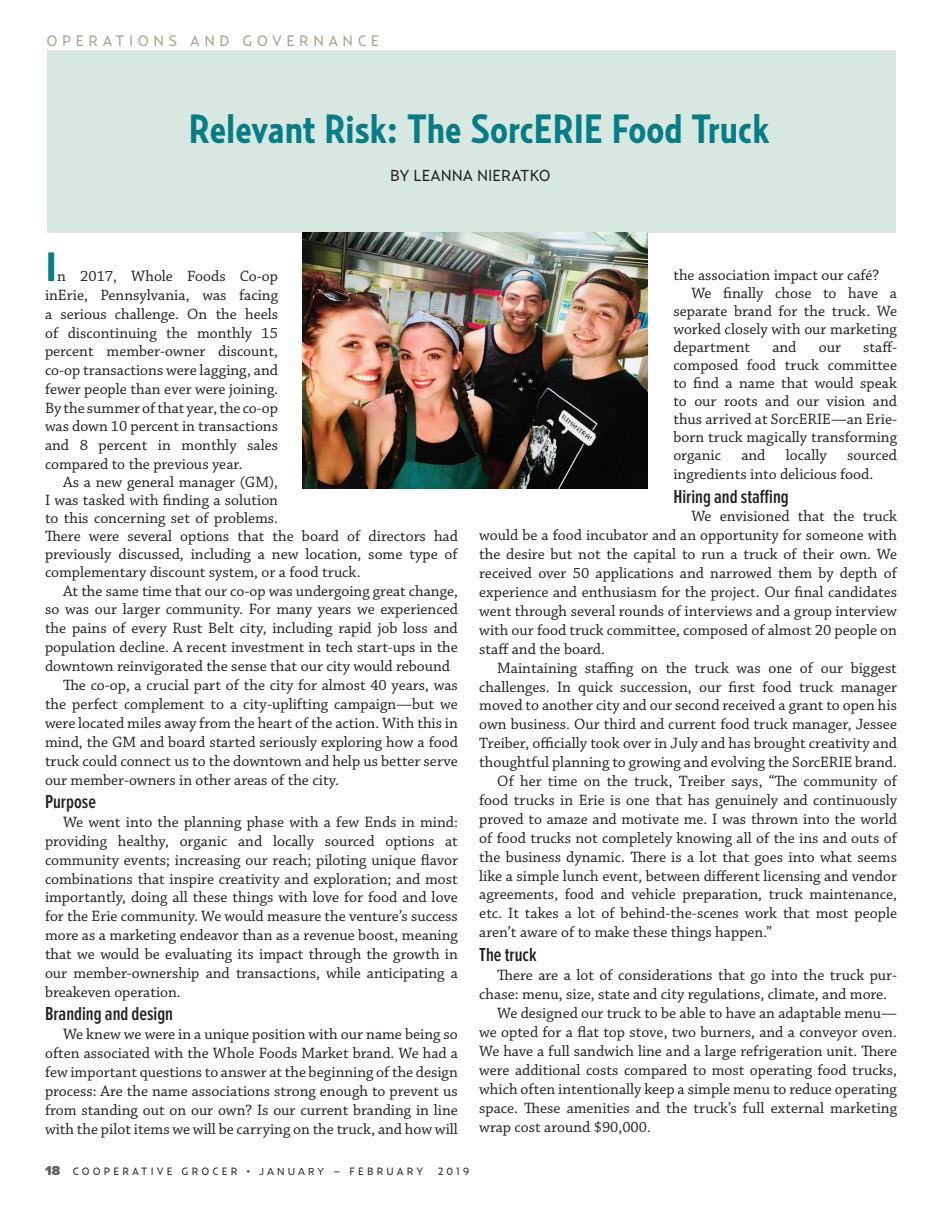
<style>
.page{position:relative;width:945px;height:1215px;background:#fff}
.page>*{position:absolute;margin:0;border:0;box-sizing:border-box;transform-origin:0 0}
.Headline_1{font:700 40.5px "Relay Cond";color:#067c87}
.t1{font:700 40.5px "Relay";color:#067c87}
.t2{font:600 extra-condensed 19.5px "Proxima Nova";color:#231f20}
.t3{font:15.75px/18.9px "Chaparral Pro";color:#231f20;text-align:justify}
.Headline_1-2{font:15.75px "Relay";color:#231f20}
.Section_heads_left{font:15px "Relay";letter-spacing:.3em;color:#ac9f8f}
.t4{font:10.5px "Relay";letter-spacing:.3em;color:#231f20}
.s1{font-family:"Proxima Nova";font-weight:900;font-size:13.5px;color:#636366}
.s2{font-family:"Proxima Nova"}
</style>
<div class="page">
<div style="left:47px;top:50px;width:849px;height:183px;background:#d6e8df"></div>
<img style="left:302px;top:233px;width:346px;height:256px">
<p class="Section_heads_left" style="left:47px;top:32px;width:334px">OPERATIONS AND GOVERNANCE</p>
<p class="Headline_1" style="left:189px;top:104px;width:582px">Relevant Risk: The SorcERIE Food Truck</p>
<p class="Headline_1-2" style="left:390px;top:165px;width:162px">BY LEANNA NIERATKO</p>
<p class="t1" style="left:45px;top:242px;width:14px">I</p>
<p class="t3" style="left:45px;top:267px;width:235px;text-indent:12px">n 2017, Whole Foods Co-op inErie, Pennsylvania, was facing a serious challenge. On the heels of discontinuing the monthly 15 percent member-owner discount, co-op transactions were lagging, and fewer people than ever were joining.<br>By the summer of that year, the co-op was down 10 percent in transactions and 8 percent in monthly sales compared to the previous year.</p>
<p class="t3" style="left:45px;top:473px;width:414px;line-height:18px;text-align:left;text-indent:18px">As a new general manager (GM),<br>I was tasked with finding a solution<br>to this concerning set of problems.<br>There were several options that the board of directors had previously discussed, including a new location, some type of complementary discount system, or a food truck.</p>
<p class="t3" style="left:45px;top:582px;width:414px;text-indent:18px">At the same time that our co-op was undergoing great change, so was our larger community. For many years we experienced the pains of every Rust Belt city, including rapid job loss and population decline. A recent investment in tech start-ups in the downtown reinvigorated the sense that our city would rebound</p>
<p class="t3" style="left:45px;top:676px;width:414px;text-indent:18px">The co-op, a crucial part of the city for almost 40 years, was the perfect complement to a city-uplifting campaign—but we were located miles away from the heart of the action. With this in mind, the GM and board started seriously exploring how a food truck could connect us to the downtown and help us better serve our member-owners in other areas of the city.</p>
<p class="t2" style="left:45px;top:793px;width:53px">Purpose</p>
<p class="t3" style="left:45px;top:813px;width:414px;text-indent:18px">We went into the planning phase with a few Ends in mind: providing healthy, organic and locally sourced options at community events; increasing our reach; piloting unique flavor combinations that inspire creativity and exploration; and most importantly, doing all these things with love for food and love for the Erie community. We would measure the venture’s success more as a marketing endeavor than as a revenue boost, meaning that we would be evaluating its impact through the growth in our member-ownership and transactions, while anticipating a breakeven operation.</p>
<p class="t2" style="left:45px;top:1005px;width:130px">Branding and design</p>
<p class="t3" style="left:45px;top:1025px;width:414px;text-indent:18px">We knew we were in a unique position with our name being so often associated with the Whole Foods Market brand. We had a few important questions to answer at the beginning of the design process: Are the name associations strong enough to prevent us from standing out on our own? Is our current branding in line with the pilot items we will be carrying on the truck, and how will</p>
<p class="t3" style="left:673px;top:266px;width:207px">the association impact our café?</p>
<p class="t3" style="left:673px;top:285px;width:225px;line-height:18px;text-indent:18px">We finally chose to have a separate brand for the truck. We worked closely with our marketing department</p>
<p class="t3" style="left:772px;top:338px;width:26px">and</p>
<p class="t3" style="left:819px;top:338px;width:24px">our</p>
<p class="t3" style="left:673px;top:339px;width:225px;line-height:18px;text-indent:190px">staff&shy;composed food truck committee to find a name that would speak to our roots and our vision and thus arrived at SorcERIE—an Erie&shy;born truck magically transforming organic</p>
<p class="t3" style="left:673px;top:446px;width:225px;text-indent:174px">sourced ingredients into delicious food.</p>
<p class="t2" style="left:673px;top:487px;width:117px">Hiring and staffing</p>
<p class="t3" style="left:479px;top:508px;width:419px;text-indent:212px">We envisioned that the truck would be a food incubator and an opportunity for someone with the desire but not the capital to run a truck of their own. We received over 50 applications and narrowed them by depth of experience and enthusiasm for the project. Our final candidates went through several rounds of interviews and a group interview with our food truck committee, composed of almost 20 people on staff and the board.</p>
<p class="t3" style="left:479px;top:659px;width:419px;text-indent:18px">Maintaining staffing on the truck was one of our biggest challenges. In quick succession, our first food truck manager moved to another city and our second received a grant to open his own business. Our third and current food truck manager, Jessee Treiber, officially took over in July and has brought creativity and thoughtful planning to growing and evolving the SorcERIE brand.</p>
<p class="t3" style="left:479px;top:772px;width:419px;text-indent:18px">Of her time on the truck, Treiber says, “The community of food trucks in Erie is one that has genuinely and continuously proved to amaze and motivate me. I was thrown into the world of food trucks not completely knowing all of the ins and outs of the business dynamic. There is a lot that goes into what seems like a simple lunch event, between different licensing and vendor agreements, food and vehicle preparation, truck maintenance, etc. It takes a lot of behind-the-scenes work that most people aren’t aware of to make these things happen.”</p>
<p class="t2" style="left:479px;top:945px;width:59px">The truck</p>
<p class="t3" style="left:479px;top:966px;width:419px;text-indent:18px">There are a lot of considerations that go into the truck pur&shy;chase: menu, size, state and city regulations, climate, and more.</p>
<p class="t3" style="left:479px;top:1004px;width:419px;text-indent:18px">We designed our truck to be able to have an adaptable menu— we opted for a flat top stove, two burners, and a conveyor oven.<br>We have a full sandwich line and a large refrigeration unit. There were additional costs compared to most operating food trucks, which often intentionally keep a simple menu to reduce operating space. These amenities and the truck’s full external marketing wrap cost around $90,000.</p>
<p class="t3" style="left:741px;top:446px;width:26px">and</p>
<p class="t3" style="left:786px;top:446px;width:42px">locally</p>
<p class="t4" style="left:45px;top:1165px;width:379px"><span class="s1">18</span> COOPERATIVE GROCER <span class="s2">• JANUARY</span> – FEBRUARY</p>
<p class="t4" style="left:438px;top:1165px;width:33px">2019</p>
</div>
